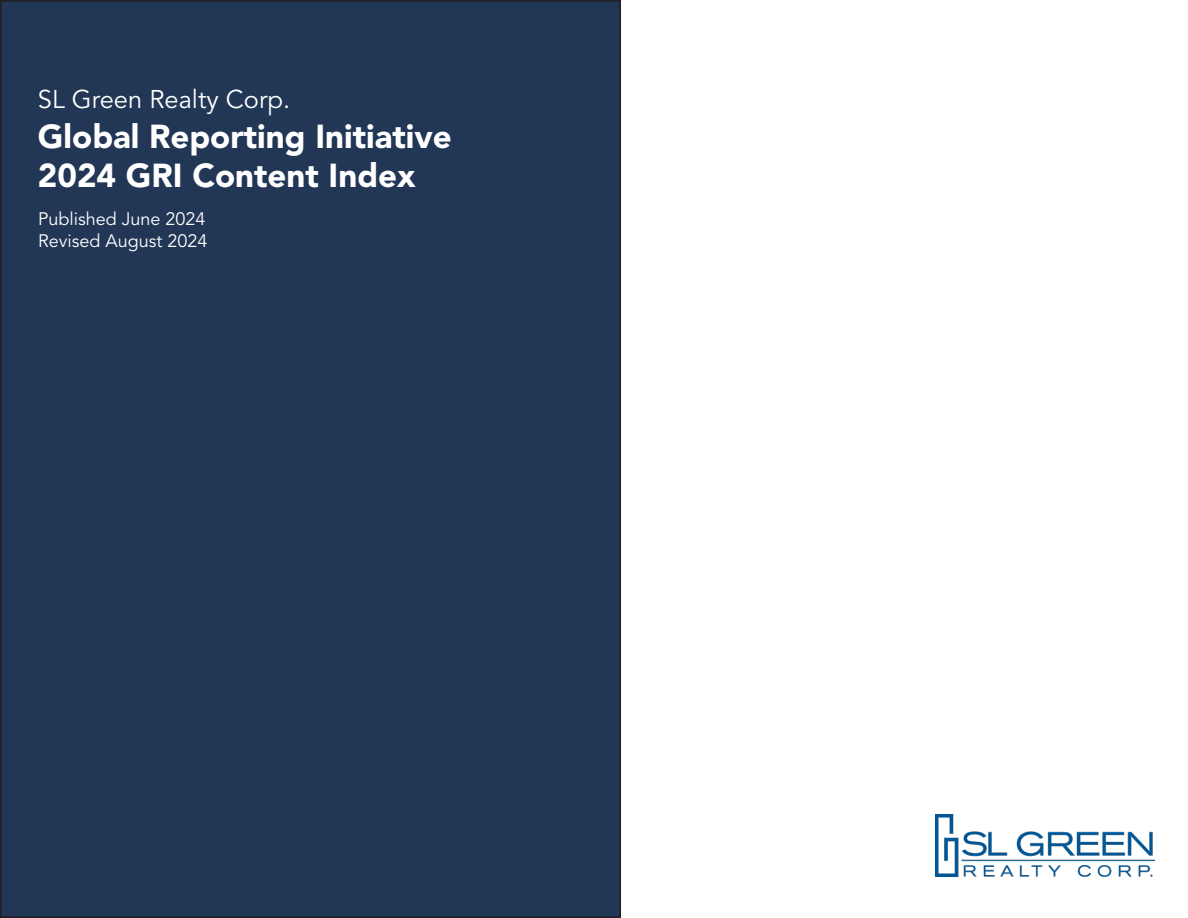
<style>
.page{position:relative;width:1188px;height:918px;background:#fff}
.page>*{position:absolute;margin:0;border:0;box-sizing:border-box;transform-origin:0 0}
.t1{font:900 33px "Avenir LT Pro";color:#fff}
.t2{font:25.5px "Avenir LT Pro";color:#fff}
.t3{font:18px "Avenir LT Pro";color:#fff}
</style>
<div class="page">
<div style="left:1px;top:1px;width:619px;height:916px;background:#223655"></div>
<img style="left:935px;top:814px;width:220px;height:63px">
<p class="t2" style="left:38px;top:84px;width:254px">SL Green Realty Corp.</p>
<p class="t1" style="left:38px;top:116px;width:415px">Global Reporting Initiative</p>
<p class="t1" style="left:38px;top:156px;width:379px">2024 GRI Content Index</p>
<p class="t3" style="left:38px;top:208px;width:169px">Published June 2024</p>
<p class="t3" style="left:38px;top:230px;width:171px">Revised August 2024</p>
</div>
